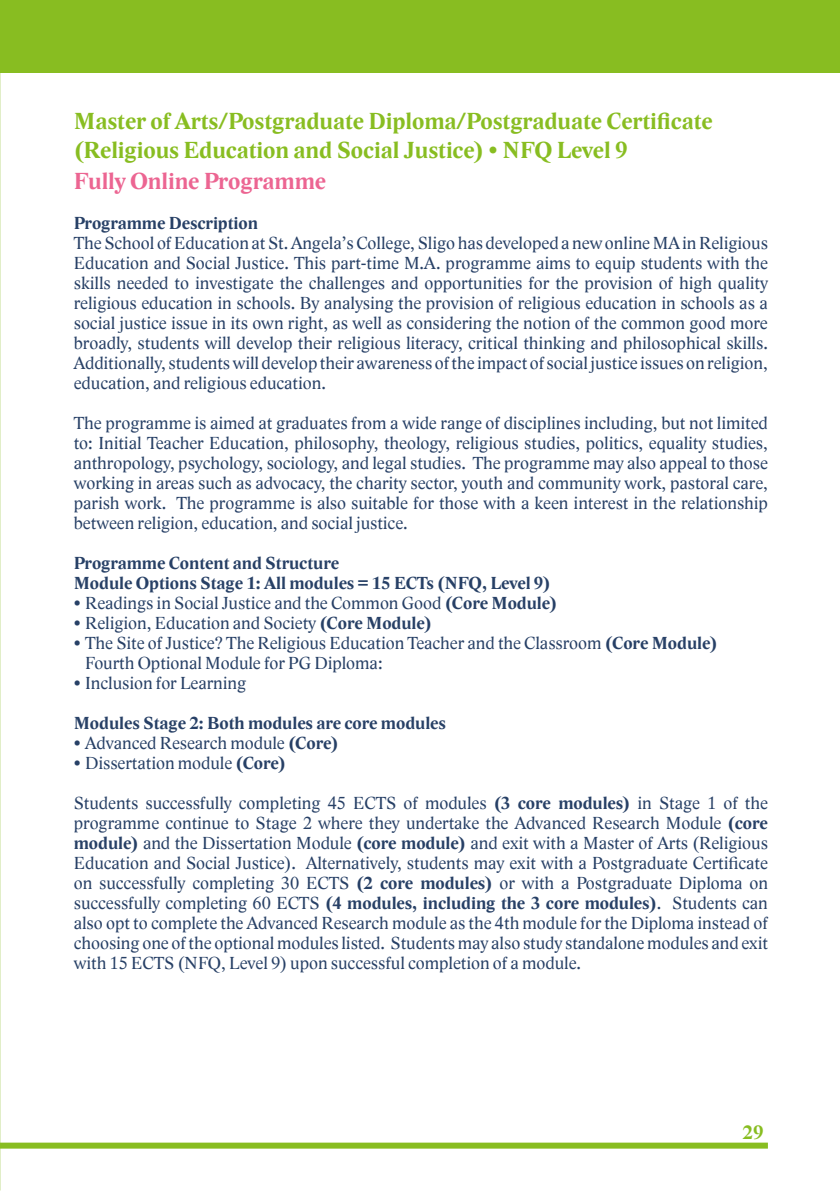
<style>
.page{position:relative;width:840px;height:1191px;background:#fff}
.page>*{position:absolute;margin:0;border:0;box-sizing:border-box;transform-origin:0 0}
.t1{font:700 24px/28.8px "Lido STFCE";color:#88bd21}
.t2{font:700 24px "Lido STFCE";color:#ec6592}
.t3{font:700 20px "Lido STFCE";color:#88bd21}
.t4{font:18px/20px "Lido STFCE";color:#274066;text-align:justify}
.t5{font:700 18px/20px "Lido STFCE";color:#274066}
.s1{font-weight:700}
</style>
<div class="page">
<div style="left:0;top:0;width:839px;height:72px;background:#88bd21"></div>
<div style="left:0;top:1142px;width:767px;height:6px;background:#88bd21"></div>
<h1 class="t1" style="left:74px;top:107px;width:640px">Master of Arts/Postgraduate Diploma/Postgraduate Certificate (Religious Education and Social Justice) • NFQ Level 9</h1>
<h1 class="t2" style="left:74px;top:166px;width:253px">Fully Online Programme</h1>
<p class="t5" style="left:74px;top:213px;width:186px">Programme Description</p>
<p class="t4" style="left:74px;top:233px;width:695px">The School of Education at St. Angela’s College, Sligo has developed a new online MA in Religious Education and Social Justice. This part-time M.A. programme aims to equip students with the skills needed to investigate the challenges and opportunities for the provision of high quality religious education in schools. By analysing the provision of religious education in schools as a social justice issue in its own right, as well as considering the notion of the common good more broadly, students will develop their religious literacy, critical thinking and philosophical skills.<br>Additionally, students will develop their awareness of the impact of social justice issues on religion, education, and religious education.</p>
<p class="t4" style="left:74px;top:413px;width:695px">The programme is aimed at graduates from a wide range of disciplines including, but not limited to: Initial Teacher Education, philosophy, theology, religious studies, politics, equality studies, anthropology, psychology, sociology, and legal studies. The programme may also appeal to those working in areas such as advocacy, the charity sector, youth and community work, pastoral care, parish work. The programme is also suitable for those with a keen interest in the relationship between religion, education, and social justice.</p>
<p class="t5" style="left:74px;top:553px;width:478px">Programme Content and Structure<br>Module Options Stage 1: All modules = 15 ECTs (NFQ, Level 9)</p>
<p class="t4" style="left:74px;top:593px;width:485px">• Readings in Social Justice and the Common Good <span class="s1">(Core Module)</span></p>
<p class="t4" style="left:74px;top:613px;width:359px">• Religion, Education and Society <span class="s1">(Core Module)</span></p>
<p class="t4" style="left:85px;top:633px;width:633px;text-indent:-11px">• The Site of Justice? The Religious Education Teacher and the Classroom <span class="s1">(Core Module)<br></span>Fourth Optional Module for PG Diploma:</p>
<p class="t4" style="left:74px;top:673px;width:174px">• Inclusion for Learning</p>
<p class="t5" style="left:74px;top:713px;width:373px">Modules Stage 2: Both modules are core modules</p>
<p class="t4" style="left:74px;top:733px;width:266px">• Advanced Research module <span class="s1">(Core)</span></p>
<p class="t4" style="left:74px;top:753px;width:214px">• Dissertation module <span class="s1">(Core)</span></p>
<p class="t4" style="left:74px;top:793px;width:695px">Students successfully completing 45 ECTS of modules <span class="s1">(3 core modules)</span> in Stage 1 of the programme continue to Stage 2 where they undertake the Advanced Research Module <span class="s1">(core module)</span> and the Dissertation Module <span class="s1">(core module)</span> and exit with a Master of Arts (Religious Education and Social Justice). Alternatively, students may exit with a Postgraduate Certificate on successfully completing 30 ECTS <span class="s1">(2 core modules)</span> or with a Postgraduate Diploma on successfully completing 60 ECTS <span class="s1">(4 modules, including the 3 core modules)</span>. Students can also opt to complete the Advanced Research module as the 4th module for the Diploma instead of choosing one of the optional modules listed. Students may also study standalone modules and exit with 15 ECTS (NFQ, Level 9) upon successful completion of a module.</p>
<p class="t3" style="left:742px;top:1120px;width:23px">29</p>
</div>
